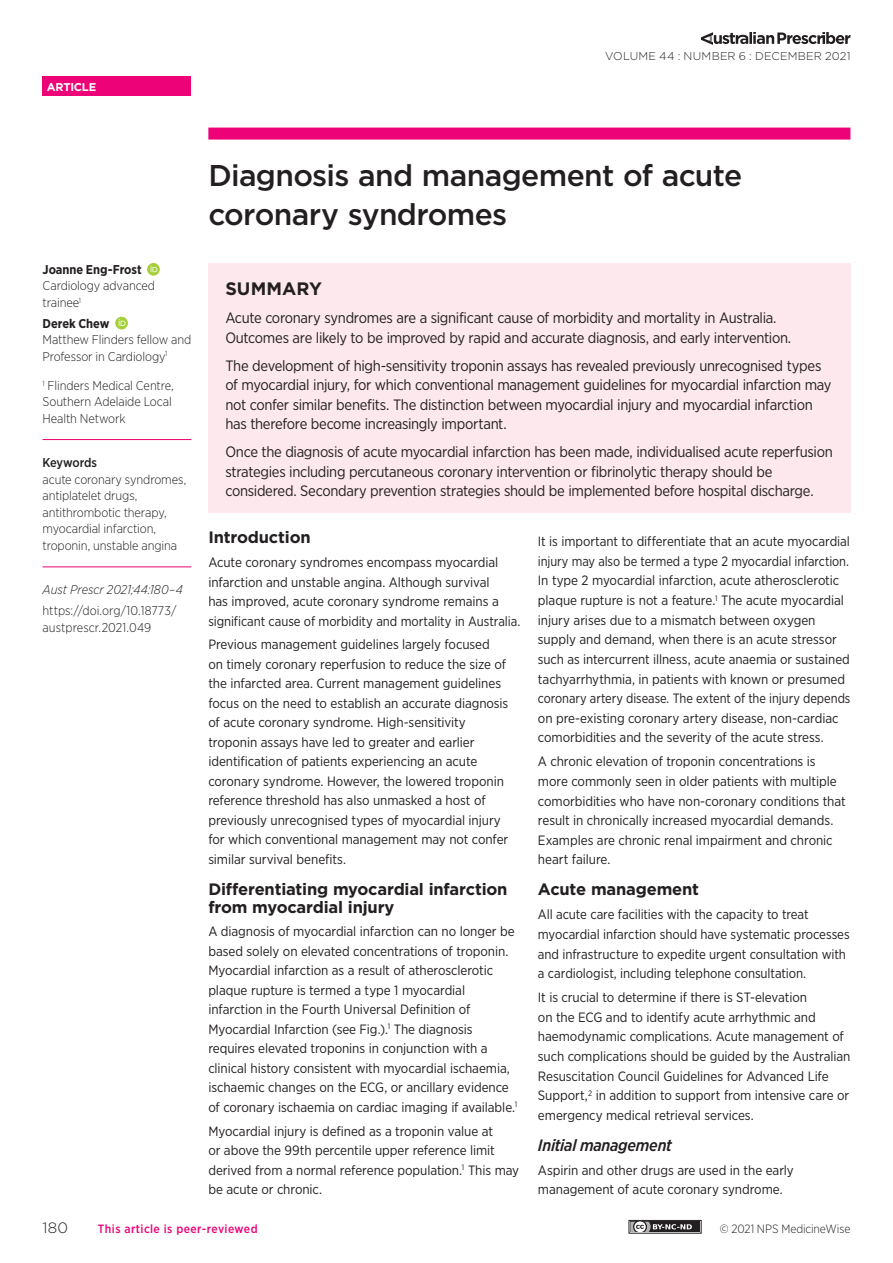
<style>
.page{position:relative;width:893px;height:1263px;background:#fff}
.page>*{position:absolute;margin:0;border:0;box-sizing:border-box;transform-origin:0 0}
.Primary_Heading{font:500 30px/39px "Gotham";letter-spacing:-.02em;color:#231f20}
.Summary_Header{font:700 18px "Gotham";color:#231f20}
.Subheading_Level_1{font:700 16.5px/18px "Gotham";letter-spacing:-.015em;color:#231f20}
.Subheading_Level_2{font:italic 500 16.5px "Gotham Narrow";letter-spacing:-.015em;color:#231f20}
.Summary_Text{font:15px/19.5px "Gotham Narrow";letter-spacing:-.02em;color:#231f20}
.t1{font:300 15px "Gotham";color:#231f20}
.Body_Text{font:13.5px/19.5px "Gotham Narrow";letter-spacing:-.005em;color:#231f20}
.Keywords_Text{font:300 12.75px/16.5px "Gotham Narrow";letter-spacing:-.01em;color:#231f20}
.Author_Credentials{font:300 12.75px/16.5px "Gotham Narrow";letter-spacing:-.01em;color:#231f20}
.Author_Credentials_L{font:300 12.75px/16.5px "Gotham Narrow";letter-spacing:-.01em;color:#231f20}
.DOI_Citation{font:300 12.75px/16.5px "Gotham Narrow";color:#231f20}
.Author_s_Name{font:700 12.75px "Gotham Narrow";color:#231f20}
.Citation{font:italic 300 12.75px "Gotham Narrow";color:#231f20}
.Keywords_Header{font:500 12.75px "Gotham Narrow";letter-spacing:-.01em;color:#231f20}
.t2{font:500 12px "Gotham Narrow";letter-spacing:.035em;color:#ed0277}
.t3{font:300 12px "Gotham Narrow";letter-spacing:-.005em;color:#231f20}
.t4{font:300 11.25px "Gotham";letter-spacing:.02em;color:#231f20}
.t5{font:700 11.25px "Gotham";letter-spacing:-.02em;color:#fff}
</style>
<div class="page">
<svg style="left:701px;top:32px;width:149px;height:13px"></svg>
<div style="left:43px;top:77px;width:148px;height:19px;background:#ed0277"></div>
<div style="left:208px;top:128px;width:642px;height:12px;background:#ed0277"></div>
<div style="left:628px;top:1220px;width:74px;height:13px;border:1px solid #231f20"></div>
<div style="left:630px;top:1222px;width:70px;height:10px;background:#231f20"></div>
<svg style="left:630px;top:1222px;width:62px;height:10px"></svg>
<div style="left:208px;top:264px;width:642px;height:249px;background:#fce8ed"></div>
<hr style="left:43px;top:439px;width:148px;height:1px;background:#ed0277">
<hr style="left:43px;top:567px;width:148px;height:1px;background:#ed0277">
<svg style="left:147px;top:263px;width:13px;height:13px"></svg>
<svg style="left:150px;top:265px;width:7px;height:7px"></svg>
<svg style="left:115px;top:317px;width:13px;height:12px"></svg>
<svg style="left:119px;top:319px;width:7px;height:7px"></svg>
<p class="t5" style="left:47px;top:79px;width:51px">ARTICLE</p>
<p class="t4" style="left:605px;top:48px;width:247px">VOLUME 44 : NUMBER 6 : DECEMBER 2021</p>
<p class="Author_s_Name" style="left:43px;top:261px;width:101px">Joanne Eng-Frost</p>
<p class="Author_Credentials" style="left:43px;top:277px;width:114px">Cardiology advanced trainee<sup>1</sup></p>
<p class="Author_s_Name" style="left:43px;top:315px;width:68px">Derek Chew</p>
<p class="Author_Credentials_L" style="left:43px;top:331px;width:150px">Matthew Flinders fellow and<br>Professor in Cardiology<sup>1</sup></p>
<p class="Author_Credentials" style="left:43px;top:377px;width:133px"><sup>1</sup> Flinders Medical Centre,<br>Southern Adelaide Local<br>Health Network</p>
<p class="Keywords_Header" style="left:43px;top:454px;width:56px">Keywords</p>
<p class="Keywords_Text" style="left:43px;top:470px;width:145px">acute coronary syndromes, antiplatelet drugs, antithrombotic therapy, myocardial infarction, troponin, unstable angina</p>
<p class="Citation" style="left:43px;top:582px;width:142px">Aust Prescr 2021;44:180–4</p>
<p class="DOI_Citation" style="left:43px;top:602px;width:135px">https://doi.org/10.18773/ austprescr.2021.049</p>
<p class="Primary_Heading" style="left:208px;top:155px;width:535px">Diagnosis and management of acute coronary syndromes</p>
<p class="Summary_Header" style="left:225px;top:277px;width:98px">SUMMARY</p>
<p class="Summary_Text" style="left:225px;top:308px;width:567px">Acute coronary syndromes are a significant cause of morbidity and mortality in Australia.<br>Outcomes are likely to be improved by rapid and accurate diagnosis, and early intervention.</p>
<p class="Summary_Text" style="left:225px;top:355px;width:608px">The development of high-sensitivity troponin assays has revealed previously unrecognised types of myocardial injury, for which conventional management guidelines for myocardial infarction may not confer similar benefits. The distinction between myocardial injury and myocardial infarction has therefore become increasingly important.</p>
<p class="Summary_Text" style="left:225px;top:442px;width:609px">Once the diagnosis of acute myocardial infarction has been made, individualised acute reperfusion strategies including percutaneous coronary intervention or fibrinolytic therapy should be considered. Secondary prevention strategies should be implemented before hospital discharge.</p>
<p class="Body_Text" style="left:538px;top:531px;width:314px">It is important to differentiate that an acute myocardial injury may also be termed a type 2 myocardial infarction.<br>In type 2 myocardial infarction, acute atherosclerotic plaque rupture is not a feature.<sup>1</sup> The acute myocardial injury arises due to a mismatch between oxygen supply and demand, when there is an acute stressor such as intercurrent illness, acute anaemia or sustained tachyarrhythmia, in patients with known or presumed coronary artery disease. The extent of the injury depends on pre-existing coronary artery disease, non-cardiac comorbidities and the severity of the acute stress.</p>
<p class="Body_Text" style="left:538px;top:751px;width:309px">A chronic elevation of troponin concentrations is more commonly seen in older patients with multiple comorbidities who have non-coronary conditions that result in chronically increased myocardial demands.<br>Examples are chronic renal impairment and chronic heart failure.</p>
<p class="Subheading_Level_1" style="left:538px;top:880px;width:163px">Acute management</p>
<p class="Body_Text" style="left:538px;top:904px;width:313px">All acute care facilities with the capacity to treat myocardial infarction should have systematic processes and infrastructure to expedite urgent consultation with a cardiologist, including telephone consultation.</p>
<p class="Body_Text" style="left:538px;top:987px;width:314px">It is crucial to determine if there is ST-elevation<br>on the ECG and to identify acute arrhythmic and haemodynamic complications. Acute management of such complications should be guided by the Australian Resuscitation Council Guidelines for Advanced Life Support,<sup>2</sup> in addition to support from intensive care or emergency medical retrieval services.</p>
<p class="Subheading_Level_2" style="left:538px;top:1134px;width:136px">Initial management</p>
<p class="Body_Text" style="left:538px;top:1160px;width:257px">Aspirin and other drugs are used in the early management of acute coronary syndrome.</p>
<p class="Subheading_Level_1" style="left:208px;top:528px;width:104px">Introduction</p>
<p class="Body_Text" style="left:208px;top:552px;width:313px">Acute coronary syndromes encompass myocardial infarction and unstable angina. Although survival<br>has improved, acute coronary syndrome remains a significant cause of morbidity and mortality in Australia.</p>
<p class="Body_Text" style="left:208px;top:635px;width:302px">Previous management guidelines largely focused<br>on timely coronary reperfusion to reduce the size of the infarcted area. Current management guidelines focus on the need to establish an accurate diagnosis of acute coronary syndrome. High-sensitivity troponin assays have led to greater and earlier identification of patients experiencing an acute coronary syndrome. However, the lowered troponin reference threshold has also unmasked a host of previously unrecognised types of myocardial injury for which conventional management may not confer similar survival benefits.</p>
<p class="Subheading_Level_1" style="left:208px;top:880px;width:301px">Differentiating myocardial infarction from myocardial injury</p>
<p class="Body_Text" style="left:208px;top:922px;width:311px">A diagnosis of myocardial infarction can no longer be based solely on elevated concentrations of troponin.<br>Myocardial infarction as a result of atherosclerotic plaque rupture is termed a type 1 myocardial infarction in the Fourth Universal Definition of Myocardial Infarction (see Fig.).<sup>1</sup> The diagnosis requires elevated troponins in conjunction with a clinical history consistent with myocardial ischaemia, ischaemic changes on the ECG, or ancillary evidence of coronary ischaemia on cardiac imaging if available.<sup>1</sup></p>
<p class="Body_Text" style="left:208px;top:1121px;width:312px">Myocardial injury is defined as a troponin value at<br>or above the 99th percentile upper reference limit derived from a normal reference population.<sup>1</sup> This may be acute or chronic.</p>
<p class="t1" style="left:43px;top:1218px;width:27px">180</p>
<p class="t2" style="left:98px;top:1221px;width:161px">This article is peer-reviewed</p>
<p class="t3" style="left:720px;top:1222px;width:132px">© 2021 NPS MedicineWise</p>
</div>
